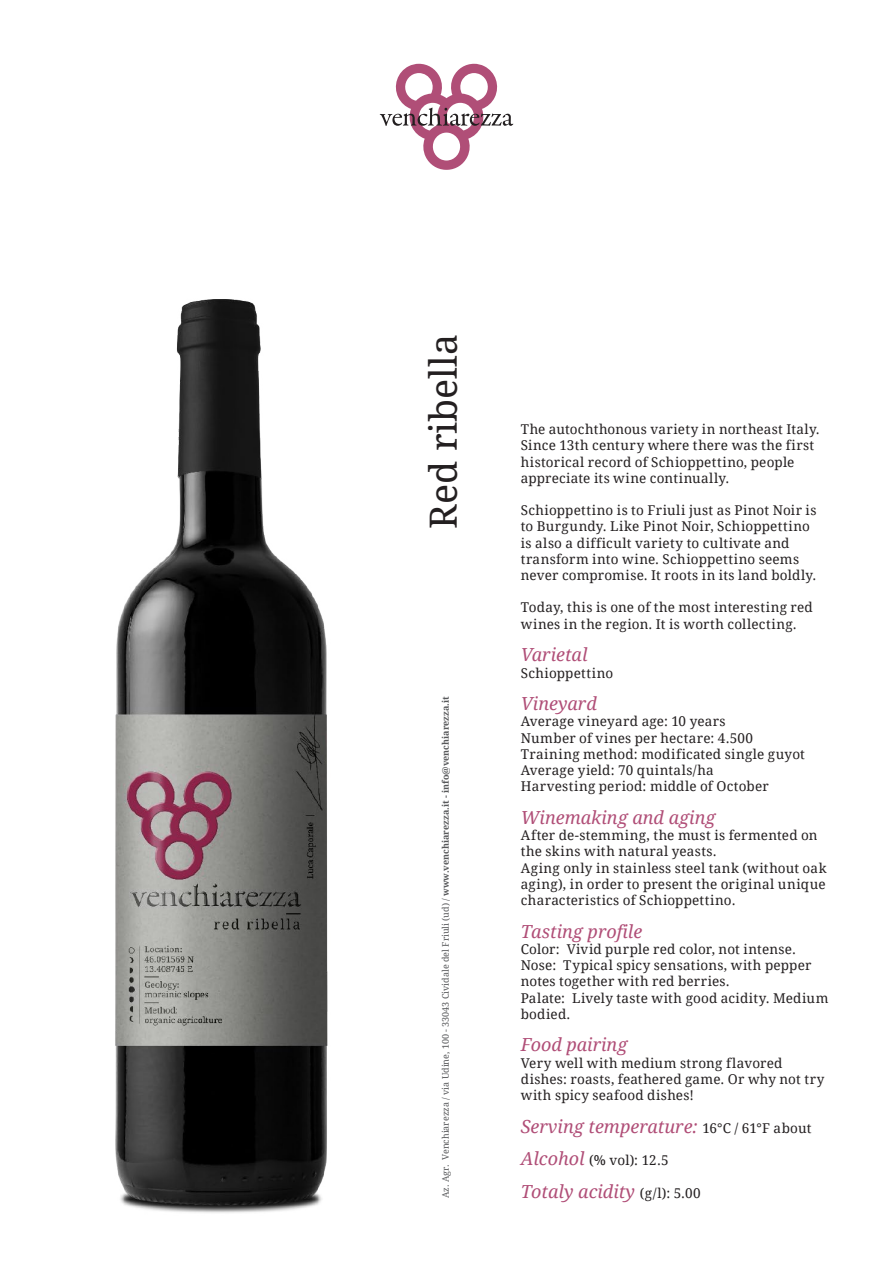
<style>
.page{position:relative;width:893px;height:1263px;background:#fff}
.page>*{position:absolute;margin:0;border:0;box-sizing:border-box;transform-origin:0 0}
.t1{font:37.5px "Droid Serif";color:#231f20}
.t2{font:italic 18px "Droid Serif";color:#b04e77}
.t3{font:13.5px/16.2px "Droid Serif";letter-spacing:.015em;color:#231f20}
.t4{font:9px "Droid Serif";color:#57585a}
.s1{font-weight:700}
.s2{font-style:normal;font-size:13.5px;color:#231f20}
.s3{font-style:italic;font-size:18px;color:#b04e77}
</style>
<div class="page">
<svg style="left:380px;top:64px;width:133px;height:106px"></svg>
<img style="left:115px;top:299px;width:213px;height:914px">
<h1 class="t1" style="left:422px;top:529px;width:196px;rotate:-90deg">Red ribella</h1>
<p class="t4" style="left:440px;top:1198px;width:503px;rotate:-90deg">Az. Agr. Venchiarezza / via Udine, 100 - 33043 Cividale del Friuli (ud) / <span class="s1">www.venchiarezza.it - info@venchiarezza.it</span></p>
<p class="t3" style="left:521px;top:421px;width:301px">The autochthonous variety in northeast Italy.<br>Since 13th century where there was the first historical record of Schioppettino, people appreciate its wine continually.</p>
<p class="t3" style="left:521px;top:502px;width:297px">Schioppettino is to Friuli just as Pinot Noir is to Burgundy. Like Pinot Noir, Schioppettino is also a difficult variety to cultivate and transform into wine. Schioppettino seems never compromise. It roots in its land boldly.</p>
<p class="t3" style="left:521px;top:600px;width:294px">Today, this is one of the most interesting red wines in the region. It is worth collecting.</p>
<h2 class="t2" style="left:521px;top:645px;width:68px">Varietal</h2>
<p class="t3" style="left:521px;top:665px;width:94px">Schioppettino</p>
<h2 class="t2" style="left:521px;top:693px;width:78px">Vineyard</h2>
<p class="t3" style="left:521px;top:714px;width:286px">Average vineyard age: 10 years<br>Number of vines per hectare: 4.500<br>Training method: modificated single guyot Average yield: 70 quintals/ha<br>Harvesting period: middle of October</p>
<h2 class="t2" style="left:521px;top:807px;width:196px">Winemaking and aging</h2>
<p class="t3" style="left:521px;top:827px;width:307px">After de-stemming, the must is fermented on the skins with natural yeasts.<br>Aging only in stainless steel tank (without oak aging), in order to present the original unique characteristics of Schioppettino.</p>
<h2 class="t2" style="left:521px;top:921px;width:123px">Tasting profile</h2>
<p class="t3" style="left:521px;top:941px;width:309px">Color: Vivid purple red color, not intense.<br>Nose: Typical spicy sensations, with pepper notes together with red berries.<br>Palate: Lively taste with good acidity. Medium bodied.</p>
<h2 class="t2" style="left:521px;top:1035px;width:108px">Food pairing</h2>
<p class="t3" style="left:521px;top:1055px;width:305px">Very well with medium strong flavored dishes: roasts, feathered game. Or why not try with spicy seafood dishes!</p>
<h2 class="t2" style="left:521px;top:1116px;width:292px">Serving temperature: <span class="s2">16°C / 61°F about</span></h2>
<p class="t3" style="left:521px;top:1153px;width:150px"><span class="s3">Alcohol</span> (% vol): 12.5</p>
<h2 class="t2" style="left:521px;top:1181px;width:181px">Totaly acidity <span class="s2">(g/l): 5.00</span></h2>
</div>
